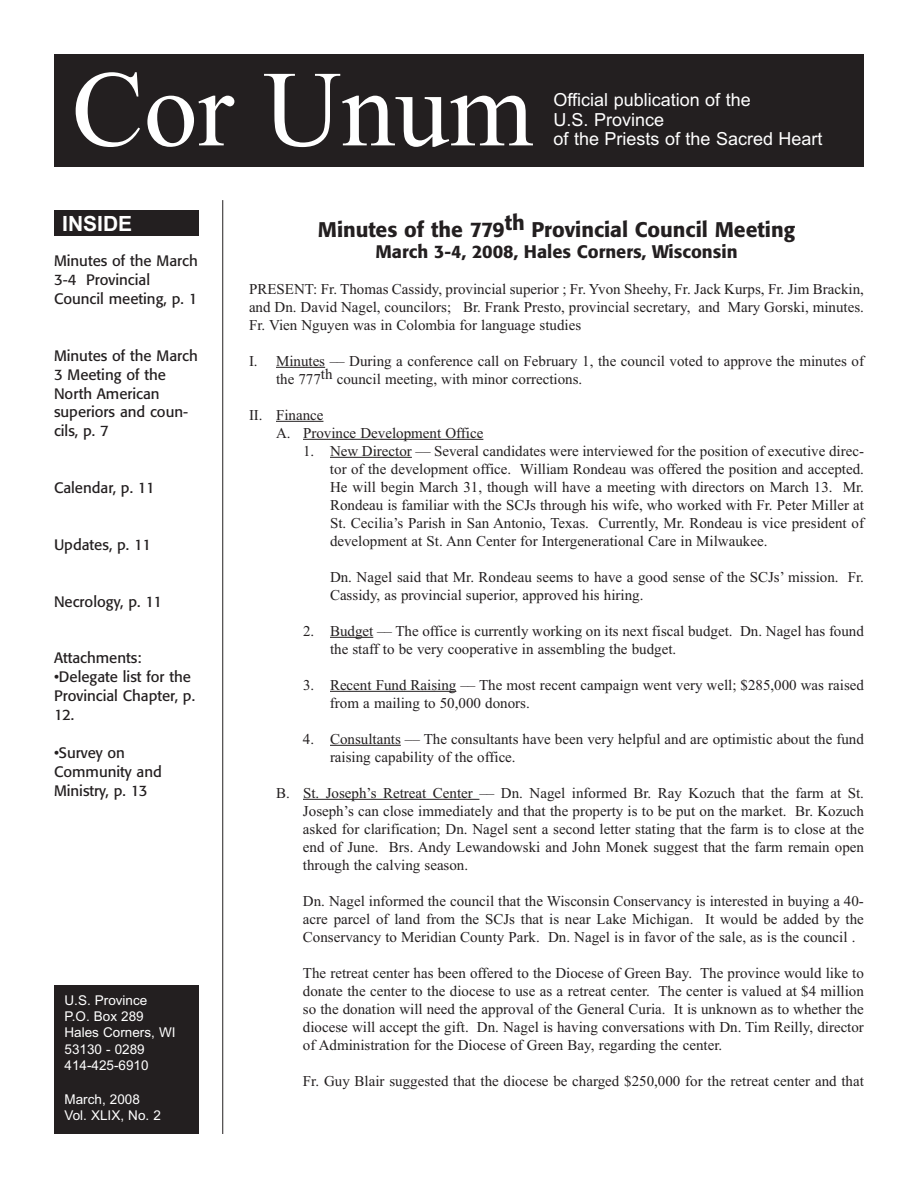
<style>
.page{position:relative;width:918px;height:1188px;background:#fff}
.page>*{position:absolute;margin:0;border:0;box-sizing:border-box;transform-origin:0 0}
.t1{font:108px "Times New Roman";color:#fff}
.t2{font:500 21px "Formata";color:#231f20}
.t3{font:700 21px "Arial";color:#fff}
.t4{font:18px/19.5px "Arial";color:#fff}
.t5{font:500 18px "Formata";color:#231f20}
.t6{font:15px/18px "Times New Roman";color:#231f20}
.t7{font:15px/18.9px "Formata";color:#231f20}
.t8{font:13.5px/16.2px "Arial";color:#fff}
</style>
<div class="page">
<div style="left:54px;top:211px;width:145px;height:25px;background:#231f20"></div>
<div style="left:54px;top:986px;width:145px;height:148px;background:#231f20"></div>
<div style="left:54px;top:54px;width:810px;height:112px;background:#231f20"></div>
<hr style="left:222px;top:200px;width:1px;height:934px;background:#231f20">
<hr style="left:276px;top:367px;width:49px;height:1px;background:#231f20">
<hr style="left:276px;top:421px;width:47px;height:1px;background:#231f20">
<hr style="left:303px;top:439px;width:180px;height:1px;background:#231f20">
<hr style="left:330px;top:457px;width:82px;height:1px;background:#231f20">
<hr style="left:330px;top:637px;width:43px;height:1px;background:#231f20">
<hr style="left:330px;top:691px;width:126px;height:1px;background:#231f20">
<hr style="left:330px;top:745px;width:71px;height:1px;background:#231f20">
<hr style="left:303px;top:799px;width:176px;height:1px;background:#231f20">
<h1 class="t1" style="left:72px;top:45px;width:463px">Cor Unum</h1>
<p class="t4" style="left:554px;top:90px;width:271px">Official publication of the<br>U.S. Province<br>of the Priests of the Sacred Heart</p>
<h2 class="t3" style="left:62px;top:212px;width:72px">INSIDE</h2>
<p class="t7" style="left:54px;top:253px;width:145px">Minutes of the March<br>3-4 Provincial<br>Council meeting, p. 1</p>
<p class="t7" style="left:54px;top:347px;width:145px">Minutes of the March<br>3 Meeting of the<br>North American superiors and coun&shy;cils, p. 7</p>
<p class="t7" style="left:54px;top:480px;width:102px">Calendar, p. 11</p>
<p class="t7" style="left:54px;top:536px;width:99px">Updates, p. 11</p>
<p class="t7" style="left:54px;top:593px;width:110px">Necrology, p. 11</p>
<p class="t7" style="left:54px;top:650px;width:89px">Attachments:</p>
<p class="t7" style="left:54px;top:669px;width:143px">•Delegate list for the<br>Provincial Chapter, p.<br>12.</p>
<p class="t7" style="left:54px;top:745px;width:109px">•Survey on<br>Community and<br>Ministry, p. 13</p>
<p class="t8" style="left:64px;top:992px;width:113px">U.S. Province<br>P.O. Box 289<br>Hales Corners, WI<br>53130 - 0289<br>414-425-6910</p>
<p class="t8" style="left:65px;top:1091px;width:98px">March, 2008<br>Vol. XLIX, No. 2</p>
<h2 class="t2" style="left:318px;top:220px;width:479px">Minutes of the 779th Provincial Council Meeting</h2>
<p class="t5" style="left:375px;top:244px;width:364px">March 3-4, 2008, Hales Corners, Wisconsin</p>
<p class="t6" style="left:249px;top:280px;width:617px;text-align:justify">PRESENT: Fr. Thomas Cassidy, provincial superior ; Fr. Yvon Sheehy, Fr. Jack Kurps, Fr. Jim Brackin, and Dn. David Nagel, councilors; Br. Frank Presto, provincial secretary, and Mary Gorski, minutes.<br>Fr. Vien Nguyen was in Colombia for language studies</p>
<p class="t6" style="left:276px;top:352px;width:590px;text-indent:-27px">I. Minutes –– During a conference call on February 1, the council voted to approve the minutes of the 777th council meeting, with minor corrections.</p>
<p class="t6" style="left:276px;top:406px;width:209px;text-indent:-27px">II. Finance<br>A. Province Development Office</p>
<p class="t6" style="left:330px;top:442px;width:536px;text-align:justify;text-indent:-27px">1. New Director –– Several candidates were interviewed for the position of executive direc&shy;tor of the development office. William Rondeau was offered the position and accepted.<br>He will begin March 31, though will have a meeting with directors on March 13. Mr.<br>Rondeau is familiar with the SCJs through his wife, who worked with Fr. Peter Miller at St. Cecilia’s Parish in San Antonio, Texas. Currently, Mr. Rondeau is vice president of development at St. Ann Center for Intergenerational Care in Milwaukee.</p>
<p class="t6" style="left:330px;top:568px;width:536px">Dn. Nagel said that Mr. Rondeau seems to have a good sense of the SCJs’ mission. Fr.<br>Cassidy, as provincial superior, approved his hiring.</p>
<p class="t6" style="left:330px;top:622px;width:535px;text-indent:-27px">2. Budget –– The office is currently working on its next fiscal budget. Dn. Nagel has found the staff to be very cooperative in assembling the budget.</p>
<p class="t6" style="left:330px;top:676px;width:536px;text-indent:-27px">3. Recent Fund Raising –– The most recent campaign went very well; $285,000 was raised from a mailing to 50,000 donors.</p>
<p class="t6" style="left:330px;top:730px;width:535px;text-indent:-27px">4. Consultants –– The consultants have been very helpful and are optimistic about the fund raising capability of the office.</p>
<p class="t6" style="left:303px;top:784px;width:563px;text-align:justify;text-indent:-27px">B. St. Joseph’s Retreat Center –– Dn. Nagel informed Br. Ray Kozuch that the farm at St.<br>Joseph’s can close immediately and that the property is to be put on the market. Br. Kozuch asked for clarification; Dn. Nagel sent a second letter stating that the farm is to close at the end of June. Brs. Andy Lewandowski and John Monek suggest that the farm remain open through the calving season.</p>
<p class="t6" style="left:303px;top:892px;width:563px;text-align:justify">Dn. Nagel informed the council that the Wisconsin Conservancy is interested in buying a 40- acre parcel of land from the SCJs that is near Lake Michigan. It would be added by the Conservancy to Meridian County Park. Dn. Nagel is in favor of the sale, as is the council .</p>
<p class="t6" style="left:303px;top:964px;width:563px;text-align:justify">The retreat center has been offered to the Diocese of Green Bay. The province would like to donate the center to the diocese to use as a retreat center. The center is valued at $4 million so the donation will need the approval of the General Curia. It is unknown as to whether the diocese will accept the gift. Dn. Nagel is having conversations with Dn. Tim Reilly, director of Administration for the Diocese of Green Bay, regarding the center.</p>
<p class="t6" style="left:303px;top:1072px;width:563px">Fr. Guy Blair suggested that the diocese be charged $250,000 for the retreat center and that</p>
</div>
